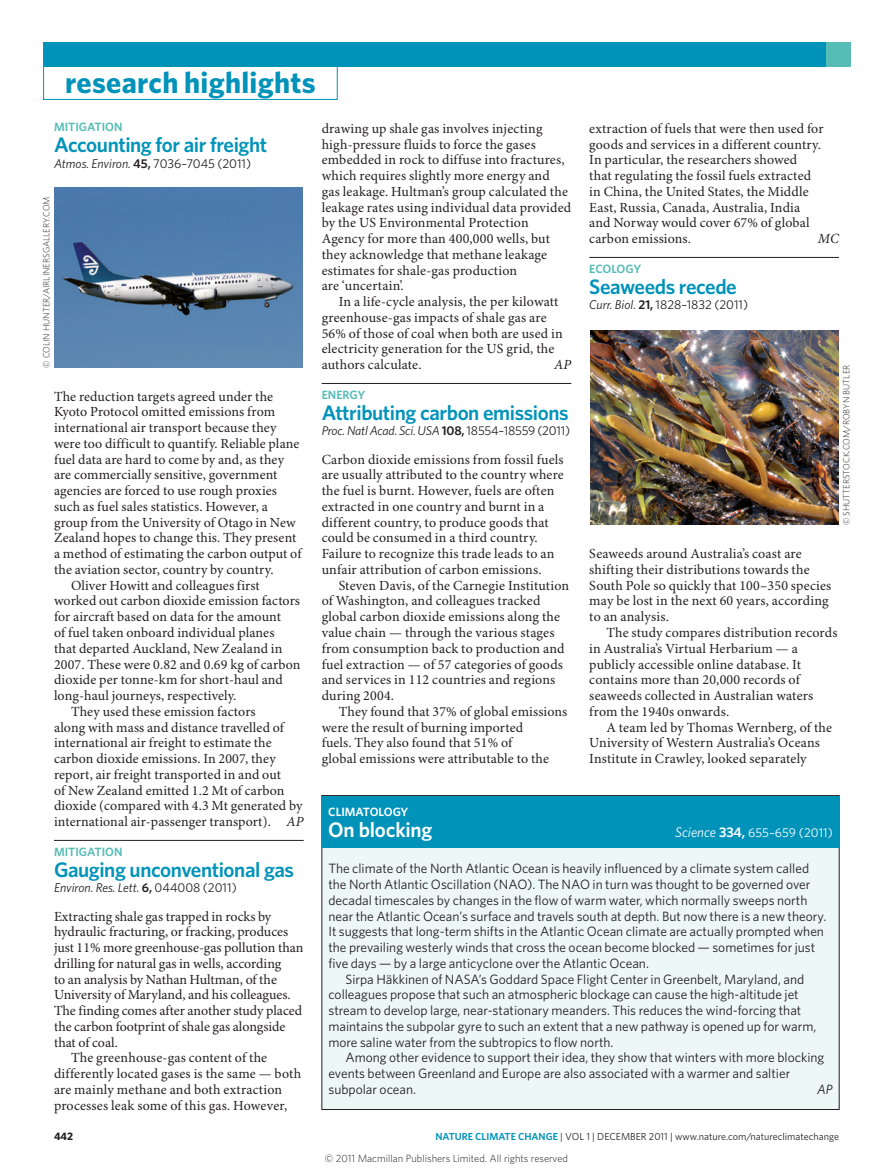
<style>
.page{position:relative;width:893px;height:1174px;background:#fff}
.page>*{position:absolute;margin:0;border:0;box-sizing:border-box;transform-origin:0 0}
.t1{font:700 30px "Whitney";letter-spacing:.01em;color:#0093ba}
.Title{font:600 21px "Whitney";letter-spacing:-.02em;color:#0093ba}
.RH_box_title{font:600 21px "Whitney";letter-spacing:-.01em;color:#fff}
.Body_text{font:13.95px/15.8px "Minion Pro";letter-spacing:.01em;color:#231f20}
.Body_first{font:13.95px/15.8px "Minion Pro";letter-spacing:.005em;color:#231f20}
.Body_text-2{font:italic 13.95px "Minion Pro";color:#231f20}
.Box_body_first{font:13.5px/15.8px "Whitney";color:#231f20}
.Box_body_text{font:13.5px/15.8px "Whitney";color:#231f20}
.Box_body_text-2{font:italic 13.5px "Whitney";color:#231f20}
.Journal_DOI_ref{font:italic 12.75px "Whitney";letter-spacing:-.015em;color:#231f20}
.Journal_DOI_ref-2{font:12.75px "Whitney";color:#231f20}
.RH_box_title-2{font:12.75px "Whitney";color:#fff}
.Subject_w_rule{font:600 12px "Whitney";color:#56bcb6}
.RH_box_subject{font:600 12px "Whitney";color:#fff}
.Subject{font:600 12px "Whitney";color:#56bcb6}
.Subject_w_rule-2{font:600 12px "Whitney";letter-spacing:-.02em;color:#56bcb6}
.t2{font:700 10.8px "Whitney";color:#231f20}
.t3{font:300 10.5px "Whitney";color:#231f20}
.t4{font:10.2px "Whitney";color:#231f20}
.Picture_credit{font:300 9px "Whitney";color:#231f20}
.s1{font-style:italic}
.s2{font-weight:600}
.s3{font-weight:600;font-style:normal}
.s4{font-style:normal}
.s5{font-style:italic;font-size:13.95px}
.s6{font-weight:600;font-size:13.95px}
.s7{font-weight:600;color:#0093ba}
</style>
<div class="page">
<div style="left:43px;top:66px;width:295px;height:34px;border:1px solid #0093ba"></div>
<div style="left:43px;top:43px;width:806px;height:24px;background:#0093ba"></div>
<div style="left:826px;top:43px;width:24px;height:24px;background:#56bcb6"></div>
<hr style="left:54px;top:840px;width:250px;height:1px;background:#231f20">
<hr style="left:322px;top:383px;width:249px;height:1px;background:#231f20">
<hr style="left:589px;top:257px;width:250px;height:1px;background:#231f20">
<img style="left:590px;top:330px;width:249px;height:194px">
<img style="left:54px;top:187px;width:249px;height:180px">
<div style="left:322px;top:795px;width:517px;height:314px;background:#edf7f6"></div>
<div style="left:322px;top:795px;width:517px;height:52px;background:#0093ba"></div>
<p class="t1" style="left:65px;top:62px;width:252px">research highlights</p>
<p class="Subject" style="left:54px;top:119px;width:70px">MITIGATION</p>
<p class="Title" style="left:54px;top:131px;width:215px">Accounting for air freight</p>
<p class="Journal_DOI_ref-2" style="left:54px;top:155px;width:199px"><span class="s1">Atmos. Environ.</span> <span class="s2">45,</span> 7036–7045 (2011)</p>
<p class="Body_text" style="left:322px;top:121px;width:251px">drawing up shale gas involves injecting high-pressure fluids to force the gases embedded in rock to diffuse into fractures, which requires slightly more energy and gas leakage. Hultman’s group calculated the leakage rates using individual data provided by the US Environmental Protection Agency for more than 400,000 wells, but they acknowledge that methane leakage estimates for shale-gas production<br>are ‘uncertain’.</p>
<p class="Body_text" style="left:322px;top:294px;width:243px;text-indent:17px">In a life-cycle analysis, the per kilowatt greenhouse-gas impacts of shale gas are 56% of those of coal when both are used in electricity generation for the US grid, the authors calculate.</p>
<p class="Body_text" style="left:589px;top:121px;width:236px">extraction of fuels that were then used for goods and services in a different country.<br>In particular, the researchers showed<br>that regulating the fossil fuels extracted in China, the United States, the Middle East, Russia, Canada, Australia, India and Norway would cover 67% of global carbon emissions.</p>
<p class="Picture_credit" style="left:40px;top:368px;width:173px;rotate:-90deg">© COLIN HUNTER/AIRLINERSGALLERY.COM</p>
<p class="Body_text-2" style="left:818px;top:230px;width:23px">MC</p>
<p class="Subject_w_rule-2" style="left:589px;top:260px;width:53px">ECOLOGY</p>
<p class="Title" style="left:589px;top:272px;width:149px">Seaweeds recede</p>
<p class="Journal_DOI_ref-2" style="left:589px;top:296px;width:160px"><span class="s1">Curr. Biol.</span> <span class="s2">21,</span> 1828–1832 (2011)</p>
<p class="Body_text-2" style="left:554px;top:356px;width:19px">AP</p>
<p class="Picture_credit" style="left:840px;top:525px;width:162px;rotate:-90deg">© SHUTTERSTOCK.COM/ROBYN BUTLER</p>
<p class="Subject_w_rule" style="left:322px;top:386px;width:45px">ENERGY</p>
<p class="Title" style="left:322px;top:398px;width:249px">Attributing carbon emissions</p>
<p class="Journal_DOI_ref" style="left:322px;top:422px;width:250px">Proc. Natl Acad. Sci. USA <span class="s3">108,</span> <span class="s4">18554–18559 (2011)</span></p>
<p class="Body_first" style="left:322px;top:452px;width:244px">Carbon dioxide emissions from fossil fuels are usually attributed to the country where the fuel is burnt. However, fuels are often extracted in one country and burnt in a different country, to produce goods that could be consumed in a third country.<br>Failure to recognize this trade leads to an unfair attribution of carbon emissions.</p>
<p class="Body_text" style="left:322px;top:578px;width:249px;text-indent:17px">Steven Davis, of the Carnegie Institution of Washington, and colleagues tracked global carbon dioxide emissions along the value chain — through the various stages from consumption back to production and fuel extraction — of 57 categories of goods and services in 112 countries and regions during 2004.</p>
<p class="Body_text" style="left:322px;top:704px;width:247px;text-indent:17px">They found that 37% of global emissions were the result of burning imported<br>fuels. They also found that 51% of<br>global emissions were attributable to the</p>
<p class="Body_first" style="left:54px;top:389px;width:249px">The reduction targets agreed under the Kyoto Protocol omitted emissions from international air transport because they were too difficult to quantify. Reliable plane fuel data are hard to come by and, as they are commercially sensitive, government agencies are forced to use rough proxies such as fuel sales statistics. However, a group from the University of Otago in New Zealand hopes to change this. They present a method of estimating the carbon output of the aviation sector, country by country.</p>
<p class="Body_text" style="left:54px;top:578px;width:248px;text-indent:17px">Oliver Howitt and colleagues first worked out carbon dioxide emission factors for aircraft based on data for the amount<br>of fuel taken onboard individual planes<br>that departed Auckland, New Zealand in 2007. These were 0.82 and 0.69 kg of carbon dioxide per tonne-km for short-haul and long-haul journeys, respectively.</p>
<p class="Body_text" style="left:54px;top:704px;width:251px;text-indent:17px">They used these emission factors<br>along with mass and distance travelled of international air freight to estimate the carbon dioxide emissions. In 2007, they report, air freight transported in and out<br>of New Zealand emitted 1.2 Mt of carbon dioxide (compared with 4.3 Mt generated by international air-passenger transport). <span class="s1">AP</span></p>
<p class="Subject_w_rule" style="left:54px;top:843px;width:70px">MITIGATION</p>
<p class="Title" style="left:54px;top:855px;width:242px">Gauging unconventional gas</p>
<p class="Journal_DOI_ref" style="left:54px;top:879px;width:184px">Environ. Res. Lett. <span class="s3">6,</span> <span class="s4">044008 (2011)</span></p>
<p class="Body_first" style="left:54px;top:908px;width:251px">Extracting shale gas trapped in rocks by hydraulic fracturing, or fracking, produces just 11% more greenhouse-gas pollution than drilling for natural gas in wells, according<br>to an analysis by Nathan Hultman, of the University of Maryland, and his colleagues.<br>The finding comes after another study placed the carbon footprint of shale gas alongside that of coal.</p>
<p class="Body_text" style="left:54px;top:1050px;width:249px;text-indent:17px">The greenhouse-gas content of the differently located gases is the same — both are mainly methane and both extraction processes leak some of this gas. However,</p>
<p class="Body_first" style="left:589px;top:546px;width:244px">Seaweeds around Australia’s coast are shifting their distributions towards the South Pole so quickly that 100–350 species may be lost in the next 60 years, according to an analysis.</p>
<p class="Body_text" style="left:589px;top:625px;width:250px;text-indent:17px">The study compares distribution records in Australia’s Virtual Herbarium — a publicly accessible online database. It contains more than 20,000 records of seaweeds collected in Australian waters from the 1940s onwards.</p>
<p class="Body_text" style="left:589px;top:719px;width:244px;text-indent:17px">A team led by Thomas Wernberg, of the<br>University of Western Australia’s Oceans<br>Institute in Crawley, looked separately</p>
<p class="RH_box_subject" style="left:328px;top:803px;width:82px">CLIMATOLOGY</p>
<p class="RH_box_title" style="left:328px;top:815px;width:106px">On blocking</p>
<p class="RH_box_title-2" style="left:675px;top:824px;width:159px"><span class="s5">Science</span> <span class="s6">334,</span> 655–659 (2011)</p>
<p class="Box_body_first" style="left:328px;top:860px;width:499px">The climate of the North Atlantic Ocean is heavily influenced by a climate system called the North Atlantic Oscillation (NAO). The NAO in turn was thought to be governed over decadal timescales by changes in the flow of warm water, which normally sweeps north near the Atlantic Ocean’s surface and travels south at depth. But now there is a new theory.<br>It suggests that long-term shifts in the Atlantic Ocean climate are actually prompted when the prevailing westerly winds that cross the ocean become blocked — sometimes for just five days — by a large anticyclone over the Atlantic Ocean.</p>
<p class="Box_body_text" style="left:328px;top:970px;width:490px;text-indent:17px">Sirpa Häkkinen of NASA’s Goddard Space Flight Center in Greenbelt, Maryland, and colleagues propose that such an atmospheric blockage can cause the high-altitude jet stream to develop large, near-stationary meanders. This reduces the wind-forcing that maintains the subpolar gyre to such an extent that a new pathway is opened up for warm, more saline water from the subtropics to flow north.</p>
<p class="Box_body_text" style="left:328px;top:1049px;width:497px;text-indent:17px">Among other evidence to support their idea, they show that winters with more blocking events between Greenland and Europe are also associated with a warmer and saltier subpolar ocean.</p>
<p class="Box_body_text-2" style="left:817px;top:1080px;width:17px">AP</p>
<p class="t2" style="left:54px;top:1129px;width:21px">442</p>
<p class="t4" style="left:435px;top:1129px;width:405px"><span class="s7">NATURE CLIMATE CHANGE</span> | VOL 1 | DECEMBER 2011 | www.nature.com/natureclimatechange</p>
<p class="t3" style="left:325px;top:1151px;width:245px">© 2011 Macmillan Publishers Limited. All rights reserved</p>
</div>
